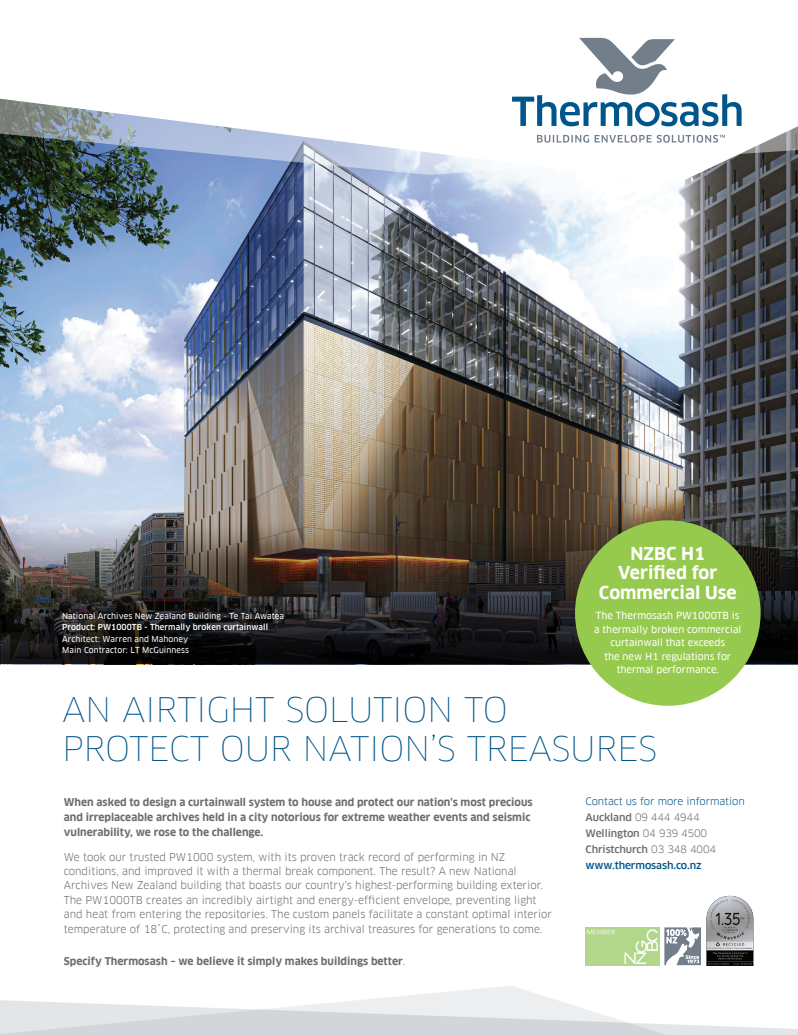
<style>
.page{position:relative;width:798px;height:1035px;background:#fff}
.page>*{position:absolute;margin:0;border:0;box-sizing:border-box;transform-origin:0 0}
.t1{font:100 33.12px/38.8px "Clan";letter-spacing:-.01em;color:#00568a}
.t2{font:700 17.38px/19.8px "Clan";color:#fff;text-align:center}
.t3{font:10.5px/14.4px "Clan";color:#6c6d70}
.t4{font:700 10.5px/15px "Clan";color:#6c6d70}
.t5{font:500 10px/16px "Clan";letter-spacing:-.01em;color:#6c6d70}
.t6{font:10px "Clan";letter-spacing:-.01em;color:#00568a}
.t7{font:10px "Clan LF";letter-spacing:-.015em;color:#6c6d70}
.t8{font:9.62px/13.5px "Clan News";color:#fff;text-align:center}
.t9{font:8.12px/11.2px "Clan News";letter-spacing:.01em;color:#fff}
.t10{font:500 8.12px "Clan";letter-spacing:.01em;color:#fff}
.s1{font-family:"Clan LF";font-weight:400}
.s2{font-family:"Clan";font-weight:500}
.s3{color:#00568a}
</style>
<div class="page">
<img style="left:0;top:184px;width:797px;height:340px">
<img style="left:0;top:175px;width:797px;height:9px">
<svg style="left:0;top:37px;width:797px;height:138px"></svg>
<svg style="left:700px;top:1025px;width:97px;height:10px"></svg>
<svg style="left:0;top:986px;width:700px;height:49px"></svg>
<svg style="left:536px;top:135px;width:188px;height:8px"></svg>
<svg style="left:512px;top:38px;width:229px;height:88px"></svg>
<img style="left:0;top:524px;width:797px;height:140px">
<div style="left:575px;top:520px;width:185px;height:186px;background:#96ca4e;border-radius:50%"></div>
<svg style="left:664px;top:927px;width:36px;height:38px"></svg>
<img style="left:585px;top:927px;width:74px;height:38px">
<img style="left:706px;top:895px;width:47px;height:70px">
<p class="t9" style="left:62px;top:610px;width:223px">National Archives New Zealand Building - Te Tai Awatea</p>
<p class="t10" style="left:62px;top:623px;width:207px">Product: PW1000TB - Thermally broken curtainwall</p>
<p class="t9" style="left:62px;top:633px;width:128px">Architect: Warren and Mahoney<br>Main Contractor: LT McGuinness</p>
<h2 class="t2" style="left:598px;top:543px;width:139px">NZBC H1<br>Verified for<br>Commercial Use</h2>
<p class="t8" style="left:594px;top:609px;width:149px">The Thermosash PW1000TB is a thermally broken commercial curtainwall that exceeds<br>the new H1 regulations for thermal performance.</p>
<h1 class="t1" style="left:62px;top:690px;width:596px">AN AIRTIGHT SOLUTION TO<br>PROTECT OUR NATION’S TREASURES</h1>
<p class="t4" style="left:64px;top:794px;width:470px">When asked to design a curtainwall system to house and protect our nation's most precious and irreplaceable archives held in a city notorious for extreme weather events and seismic vulnerability, we rose to the challenge.</p>
<p class="t3" style="left:64px;top:849px;width:489px">We took our trusted PW1000 system, with its proven track record of performing in NZ conditions, and improved it with a thermal break component. The result? A new National Archives New Zealand building that boasts our country's highest-performing building exterior.<br>The PW1000TB creates an incredibly airtight and energy-efficient envelope, preventing light and heat from entering the repositories. The custom panels facilitate a constant optimal interior temperature of 18˚C, protecting and preserving its archival treasures for generations to come.</p>
<p class="t4" style="left:64px;top:953px;width:343px">Specify Thermosash – we believe it simply makes buildings better<span class="s1">.</span></p>
<p class="t6" style="left:585px;top:796px;width:161px">Contact us for more information</p>
<p class="t7" style="left:585px;top:812px;width:115px"><span class="s2">Auckland</span> 09 444 4944</p>
<p class="t5" style="left:585px;top:825px;width:132px">Wellington <span class="s1">04 939 4500<br></span>Christchurch <span class="s1">03 348 4004 </span><span class="s3">www.thermosash.co.nz</span></p>
</div>
